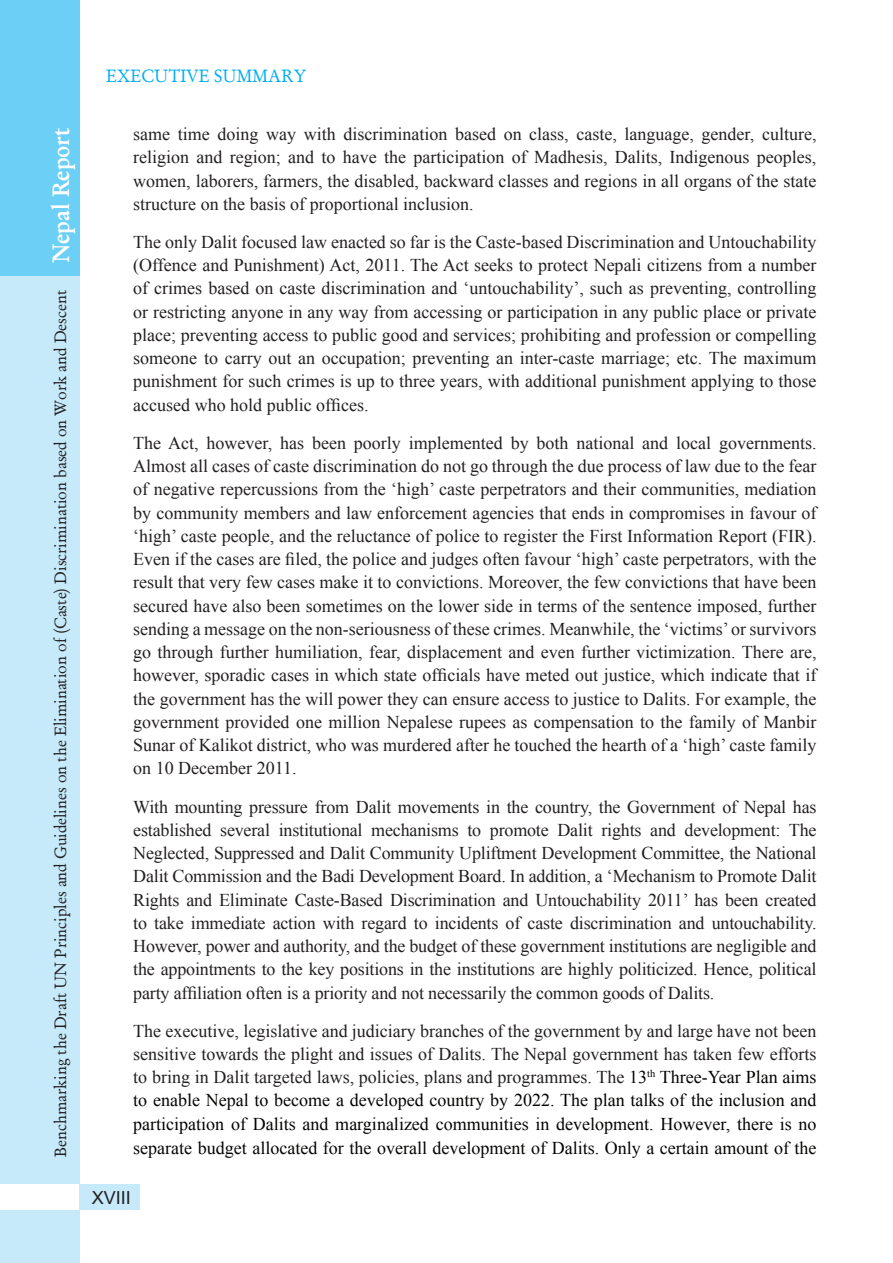
<style>
.page{position:relative;width:893px;height:1263px;background:#fff}
.page>*{position:absolute;margin:0;border:0;box-sizing:border-box;transform-origin:0 0}
.t1{font:600 24px "Garamond";color:#fff;scale:.95 1}
.t2{font:18px/23.2px "Times New Roman";color:#231f20;text-align:justify}
.t3{font:18px/23.4px "Times New Roman";color:#040503;text-align:justify}
.t4{font:18px "Garamond Antiqua";color:#00aeef}
.t5{font:18px "Arial";color:#231f20}
.t6{font:16.5px "Garamond Antiqua";color:#231f20}
.s1{color:#231f20}
</style>
<div class="page">
<div style="left:0;top:0;width:80px;height:1263px;background:#6bcff6"></div>
<div style="left:0;top:276px;width:80px;height:987px;background:#c6eafa"></div>
<div style="left:0;top:1184px;width:123px;height:26px;background:#fff"></div>
<div style="left:80px;top:1184px;width:60px;height:26px;background:#c6eafa"></div>
<p class="t4" style="left:106px;top:65px;width:201px">EXECUTIVE SUMMARY</p>
<h1 class="t1" style="left:46px;top:263px;width:144px;rotate:-90deg">Nepal Report</h1>
<p class="t6" style="left:51px;top:1157px;width:868px;rotate:-90deg">Benchmarking the Draft UN Principles and Guidelines on the Elimination of (Caste) Discrimination based on Work and Descent</p>
<p class="t2" style="left:133px;top:122px;width:685px">same time doing way with discrimination based on class, caste, language, gender, culture, religion and region; and to have the participation of Madhesis, Dalits, Indigenous peoples, women, laborers, farmers, the disabled, backward classes and regions in all organs of the state structure on the basis of proportional inclusion.</p>
<p class="t2" style="left:133px;top:230px;width:685px">The only Dalit focused law enacted so far is the Caste-based Discrimination and Untouchability (Offence and Punishment) Act, 2011. The Act seeks to protect Nepali citizens from a number of crimes based on caste discrimination and ‘untouchability’, such as preventing, controlling or restricting anyone in any way from accessing or participation in any public place or private place; preventing access to public good and services; prohibiting and profession or compelling someone to carry out an occupation; preventing an inter-caste marriage; etc. The maximum punishment for such crimes is up to three years, with additional punishment applying to those accused who hold public offices.</p>
<p class="t2" style="left:133px;top:431px;width:685px">The Act, however, has been poorly implemented by both national and local governments.<br>Almost all cases of caste discrimination do not go through the due process of law due to the fear of negative repercussions from the ‘high’ caste perpetrators and their communities, mediation by community members and law enforcement agencies that ends in compromises in favour of ‘high’ caste people, and the reluctance of police to register the First Information Report (FIR).<br>Even if the cases are filed, the police and judges often favour ‘high’ caste perpetrators, with the result that very few cases make it to convictions. Moreover, the few convictions that have been secured have also been sometimes on the lower side in terms of the sentence imposed, further sending a message on the non-seriousness of these crimes. Meanwhile, the ‘victims’ or survivors go through further humiliation, fear, displacement and even further victimization. There are, however, sporadic cases in which state officials have meted out justice, which indicate that if the government has the will power they can ensure access to justice to Dalits. For example, the government provided one million Nepalese rupees as compensation to the family of Manbir Sunar of Kalikot district, who was murdered after he touched the hearth of a ‘high’ caste family on 10 December 2011.</p>
<p class="t2" style="left:133px;top:795px;width:685px">With mounting pressure from Dalit movements in the country, the Government of Nepal has established several institutional mechanisms to promote Dalit rights and development: The Neglected, Suppressed and Dalit Community Upliftment Development Committee, the National Dalit Commission and the Badi Development Board. In addition, a ‘Mechanism to Promote Dalit Rights and Eliminate Caste-Based Discrimination and Untouchability 2011’ has been created to take immediate action with regard to incidents of caste discrimination and untouchability.<br>However, power and authority, and the budget of these government institutions are negligible and the appointments to the key positions in the institutions are highly politicized. Hence, political party affiliation often is a priority and not necessarily the common goods of Dalits.</p>
<p class="t3" style="left:133px;top:1019px;width:685px"><span class="s1">The executive, legislative and judiciary branches of the government by and large have not been sensitive towards the plight and issues of Dalits. The Nepal government has taken few efforts to bring in Dalit targeted laws, policies, plans and programmes. The</span> 13<sup>th</sup> Three-Year Plan aims to enable Nepal to become a developed country by 2022. The plan talks of the inclusion and participation of Dalits and marginalized communities in development. However, there is no separate budget allocated for the overall development of Dalits. Only a certain amount of the</p>
<p class="t5" style="left:92px;top:1187px;width:41px">XVIII</p>
</div>
